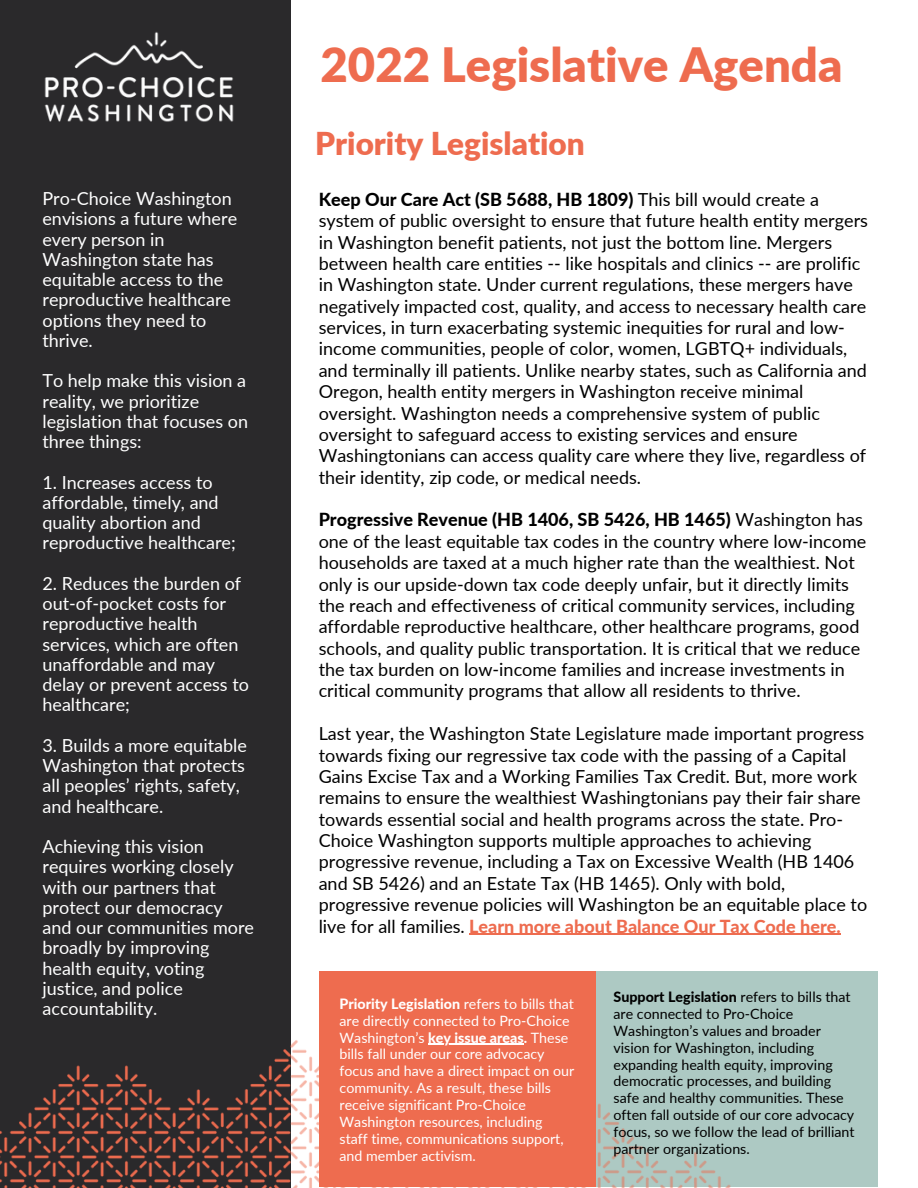
<style>
.page{position:relative;width:918px;height:1188px;background:#fff}
.page>*{position:absolute;margin:0;border:0;box-sizing:border-box;transform-origin:0 0}
.t1{font:900 47.25px "Lato";color:#ee6c4f}
.t2{font:900 31.5px "Lato";color:#ee6c4f}
.t3{font:18px/21.3px "Lato";color:#000}
.t4{font:18px/20.2px "Lato";color:#fff}
.t5{font:14.25px/16.8px "Lato";color:#000}
.t6{font:14.25px/16.8px "Lato";color:#fff}
.s1{font-weight:800}
.s2{font-weight:800;color:#ee6c4f}
</style>
<div class="page">
<div style="left:0;top:0;width:290px;height:1188px;background:#2a292b"></div>
<img style="left:44px;top:32px;width:190px;height:90px">
<hr style="left:469px;top:934px;width:372px;height:1px;background:#ee6c4f">
<div style="left:595px;top:971px;width:283px;height:216px;background:#adc9c3"></div>
<img style="left:290px;top:999px;width:441px;height:189px">
<div style="left:319px;top:971px;width:276px;height:216px;background:#ee6c4f"></div>
<hr style="left:428px;top:1044px;width:96px;height:1px;background:#fff">
<img style="left:0;top:1049px;width:290px;height:139px">
<p class="t4" style="left:42px;top:188px;width:196px">Pro-Choice Washington envisions a future where every person in<br>Washington state has equitable access to the reproductive healthcare options they need to thrive.</p>
<p class="t4" style="left:42px;top:370px;width:207px">To help make this vision a reality, we prioritize legislation that focuses on three things:</p>
<p class="t4" style="left:42px;top:472px;width:195px">1. Increases access to affordable, timely, and quality abortion and reproductive healthcare;</p>
<p class="t4" style="left:42px;top:573px;width:208px">2. Reduces the burden of out-of-pocket costs for reproductive health services, which are often unaffordable and may delay or prevent access to healthcare;</p>
<p class="t4" style="left:42px;top:735px;width:206px">3. Builds a more equitable<br>Washington that protects all peoples’ rights, safety, and healthcare.</p>
<p class="t4" style="left:42px;top:836px;width:213px">Achieving this vision requires working closely with our partners that protect our democracy and our communities more broadly by improving health equity, voting justice, and police accountability.</p>
<p class="t1" style="left:321px;top:35px;width:523px">2022 Legislative Agenda</p>
<p class="t2" style="left:315px;top:124px;width:271px">Priority Legislation</p>
<p class="t3" style="left:319px;top:188px;width:551px"><span class="s1">Keep Our Care Act (SB 5688, HB 1809)</span> This bill would create a system of public oversight to ensure that future health entity mergers in Washington benefit patients, not just the bottom line. Mergers between health care entities -- like hospitals and clinics -- are prolific in Washington state. Under current regulations, these mergers have negatively impacted cost, quality, and access to necessary health care services, in turn exacerbating systemic inequities for rural and low&shy;income communities, people of color, women, LGBTQ+ individuals, and terminally ill patients. Unlike nearby states, such as California and Oregon, health entity mergers in Washington receive minimal oversight. Washington needs a comprehensive system of public oversight to safeguard access to existing services and ensure Washingtonians can access quality care where they live, regardless of their identity, zip code, or medical needs.</p>
<p class="t3" style="left:319px;top:509px;width:549px"><span class="s1">Progressive Revenue (HB 1406, SB 5426, HB 1465)</span> Washington has one of the least equitable tax codes in the country where low-income households are taxed at a much higher rate than the wealthiest. Not only is our upside-down tax code deeply unfair, but it directly limits the reach and effectiveness of critical community services, including affordable reproductive healthcare, other healthcare programs, good schools, and quality public transportation. It is critical that we reduce the tax burden on low-income families and increase investments in critical community programs that allow all residents to thrive.</p>
<p class="t3" style="left:319px;top:723px;width:550px">Last year, the Washington State Legislature made important progress towards fixing our regressive tax code with the passing of a Capital Gains Excise Tax and a Working Families Tax Credit. But, more work remains to ensure the wealthiest Washingtonians pay their fair share towards essential social and health programs across the state. Pro-Choice Washington supports multiple approaches to achieving progressive revenue, including a Tax on Excessive Wealth (HB 1406 and SB 5426) and an Estate Tax (HB 1465). Only with bold, progressive revenue policies will Washington be an equitable place to live for all families. <span class="s2">Learn more about Balance Our Tax Code here.</span></p>
<p class="t6" style="left:340px;top:995px;width:236px"><span class="s1">Priority Legislation</span> refers to bills that are directly connected to Pro-Choice Washington’s <span class="s1">key issue areas.</span> These bills fall under our core advocacy focus and have a direct impact on our community. As a result, these bills receive significant Pro-Choice Washington resources, including staff time, communications support, and member activism.</p>
<p class="t5" style="left:614px;top:988px;width:243px"><span class="s1">Support Legislation</span> refers to bills that are connected to Pro-Choice Washington’s values and broader vision for Washington, including expanding health equity, improving democratic processes, and building safe and healthy communities. These often fall outside of our core advocacy focus, so we follow the lead of brilliant partner organizations.</p>
</div>
